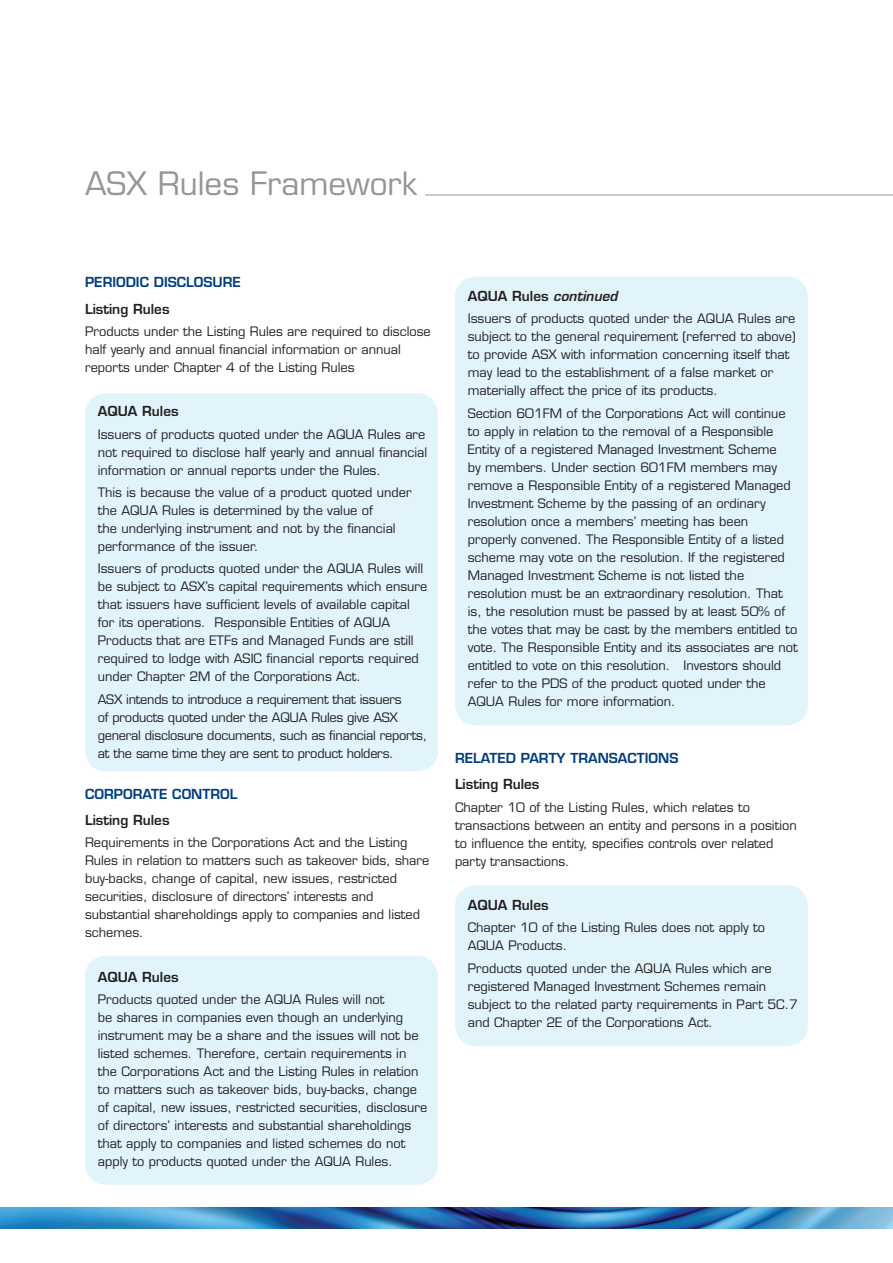
<style>
.page{position:relative;width:893px;height:1263px;background:#fff}
.page>*{position:absolute;margin:0;border:0;box-sizing:border-box;transform-origin:0 0}
.Coloured_Head{font:31.5px "Eurostile LT";color:#939598}
.sub_sub{font:600 13.5px "Eurostile LT";color:#231f20}
.sub_sub_caP{font:600 13.5px "Eurostile LT";color:#013d7d}
.Body{font:12.75px/18px "Eurostile LT";color:#231f20}
.Body-2{font:12.75px/18px "Eurostile LT";letter-spacing:-.02em;color:#231f20}
.s1{font-style:italic}
</style>
<div class="page">
<div style="left:455px;top:276px;width:353px;height:449px;background:#e1f4fc;border-radius:21px"></div>
<div style="left:455px;top:885px;width:353px;height:161px;background:#e1f4fc;border-radius:21px"></div>
<div style="left:85px;top:393px;width:353px;height:378px;background:#e1f4fc;border-radius:21px"></div>
<div style="left:85px;top:956px;width:353px;height:229px;background:#e1f4fc;border-radius:21px"></div>
<hr style="left:425px;top:195px;width:468px;height:1px;background:#939598">
<img style="left:0;top:1208px;width:893px;height:21px">
<p class="Coloured_Head" style="left:85px;top:165px;width:334px">ASX Rules Framework</p>
<p class="sub_sub_caP" style="left:85px;top:274px;width:157px">PERIODIC DISCLOSURE</p>
<p class="sub_sub" style="left:85px;top:300px;width:86px">Listing Rules</p>
<p class="Body" style="left:85px;top:322px;width:347px">Products under the Listing Rules are required to disclose half yearly and annual financial information or annual reports under Chapter 4 of the Listing Rules</p>
<p class="sub_sub" style="left:98px;top:403px;width:82px">AQUA Rules</p>
<p class="Body" style="left:98px;top:425px;width:331px">Issuers of products quoted under the AQUA Rules are not required to disclose half yearly and annual financial information or annual reports under the Rules.</p>
<p class="Body" style="left:98px;top:483px;width:315px">This is because the value of a product quoted under the AQUA Rules is determined by the value of<br>the underlying instrument and not by the financial performance of the issuer.</p>
<p class="Body" style="left:98px;top:560px;width:331px">Issuers of products quoted under the AQUA Rules will be subject to ASX’s capital requirements which ensure that issuers have sufficient levels of available capital for its operations. Responsible Entities of AQUA Products that are ETFs and Managed Funds are still required to lodge with ASIC financial reports required under Chapter 2M of the Corporations Act.</p>
<p class="Body-2" style="left:98px;top:690px;width:331px">ASX intends to introduce a requirement that issuers<br>of products quoted under the AQUA Rules give ASX general disclosure documents, such as financial reports, at the same time they are sent to product holders.</p>
<p class="sub_sub_caP" style="left:85px;top:785px;width:154px">CORPORATE CONTROL</p>
<p class="sub_sub" style="left:85px;top:812px;width:86px">Listing Rules</p>
<p class="Body" style="left:85px;top:834px;width:346px">Requirements in the Corporations Act and the Listing Rules in relation to matters such as takeover bids, share buy-backs, change of capital, new issues, restricted securities, disclosure of directors’ interests and substantial shareholdings apply to companies and listed schemes.</p>
<p class="sub_sub" style="left:98px;top:968px;width:82px">AQUA Rules</p>
<p class="Body" style="left:98px;top:990px;width:331px">Products quoted under the AQUA Rules will not<br>be shares in companies even though an underlying instrument may be a share and the issues will not be listed schemes. Therefore, certain requirements in the Corporations Act and the Listing Rules in relation to matters such as takeover bids, buy-backs, change of capital, new issues, restricted securities, disclosure of directors’ interests and substantial shareholdings that apply to companies and listed schemes do not apply to products quoted under the AQUA Rules.</p>
<p class="sub_sub" style="left:468px;top:288px;width:151px">AQUA Rules <span class="s1">continued</span></p>
<p class="Body" style="left:468px;top:310px;width:330px">Issuers of products quoted under the AQUA Rules are subject to the general requirement (referred to above) to provide ASX with information concerning itself that may lead to the establishment of a false market or materially affect the price of its products.</p>
<p class="Body" style="left:468px;top:404px;width:332px">Section 601FM of the Corporations Act will continue to apply in relation to the removal of a Responsible Entity of a registered Managed Investment Scheme<br>by members. Under section 601FM members may remove a Responsible Entity of a registered Managed Investment Scheme by the passing of an ordinary resolution once a members’ meeting has been properly convened. The Responsible Entity of a listed scheme may vote on the resolution. If the registered Managed Investment Scheme is not listed the resolution must be an extraordinary resolution. That is, the resolution must be passed by at least 50% of the votes that may be cast by the members entitled to vote. The Responsible Entity and its associates are not entitled to vote on this resolution. Investors should refer to the PDS of the product quoted under the AQUA Rules for more information.</p>
<p class="sub_sub_caP" style="left:455px;top:749px;width:225px">RELATED PARTY TRANSACTIONS</p>
<p class="sub_sub" style="left:455px;top:776px;width:86px">Listing Rules</p>
<p class="Body" style="left:455px;top:798px;width:343px">Chapter 10 of the Listing Rules, which relates to transactions between an entity and persons in a position to influence the entity, specifies controls over related party transactions.</p>
<p class="sub_sub" style="left:468px;top:897px;width:82px">AQUA Rules</p>
<p class="Body" style="left:468px;top:919px;width:299px">Chapter 10 of the Listing Rules does not apply to<br>AQUA Products.</p>
<p class="Body" style="left:468px;top:959px;width:332px">Products quoted under the AQUA Rules which are registered Managed Investment Schemes remain subject to the related party requirements in Part 5C.7 and Chapter 2E of the Corporations Act.</p>
</div>
